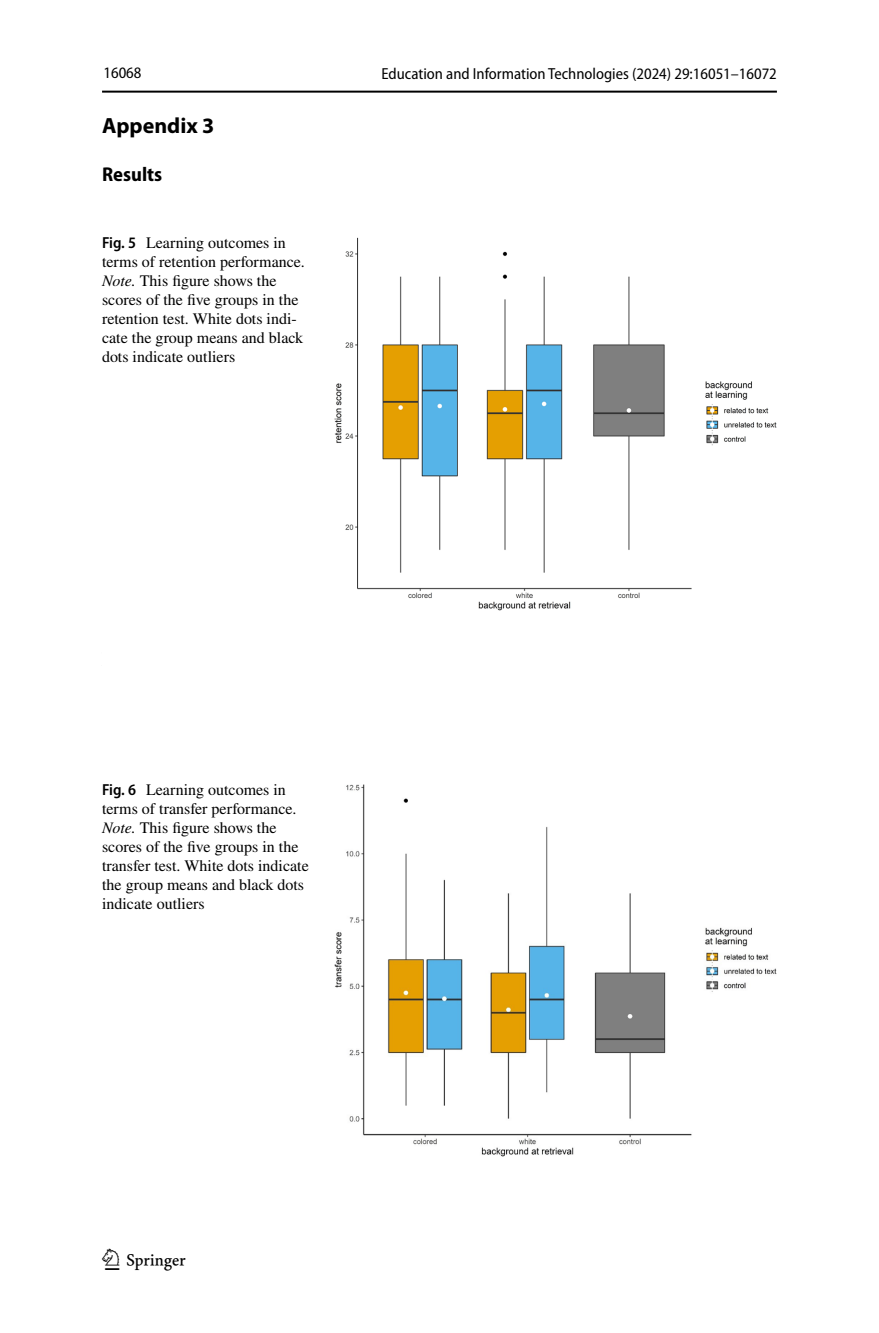
<style>
.page{position:relative;width:879px;height:1333px;background:#fff}
.page>*{position:absolute;margin:0;border:0;box-sizing:border-box;transform-origin:0 0}
.t1{font:30px "Springnew Regular 4";color:#000}
.t2{font:700 22px "Myriad Pro";color:#000}
.t3{font:700 semi-condensed 20px "Myriad Pro";color:#000}
.t4{font:16px/19px "STIX";color:#000}
.t5{font:semi-condensed 16px "Myriad Pro";color:#000}
.s1{font-family:"Myriad Pro";font-weight:600;font-stretch:semi-condensed}
.s2{font-style:italic}
</style>
<div class="page">
<hr style="left:102px;top:91px;width:675px;height:2px;background:#000">
<img style="left:334px;top:237px;width:443px;height:373px">
<img style="left:334px;top:784px;width:443px;height:372px">
<p class="t5" style="left:103px;top:64px;width:39px">16068</p>
<p class="t5" style="left:381px;top:65px;width:397px">Education and Information Technologies (2024) 29:16051–16072</p>
<h2 class="t2" style="left:102px;top:111px;width:114px">Appendix 3</h2>
<p class="t3" style="left:102px;top:163px;width:62px">Results</p>
<p class="t4" style="left:102px;top:234px;width:204px"><span class="s1">Fig. 5</span> Learning outcomes in terms of retention performance.<br><span class="s2">Note.</span> This figure shows the scores of the five groups in the retention test. White dots indi&shy;cate the group means and black dots indicate outliers</p>
<p class="t4" style="left:102px;top:781px;width:208px"><span class="s1">Fig. 6</span> Learning outcomes in terms of transfer performance.<br><span class="s2">Note.</span> This figure shows the scores of the five groups in the transfer test. White dots indicate the group means and black dots indicate outliers</p>
<h1 class="t1" style="left:105px;top:1248px;width:83px">1 3</h1>
</div>
